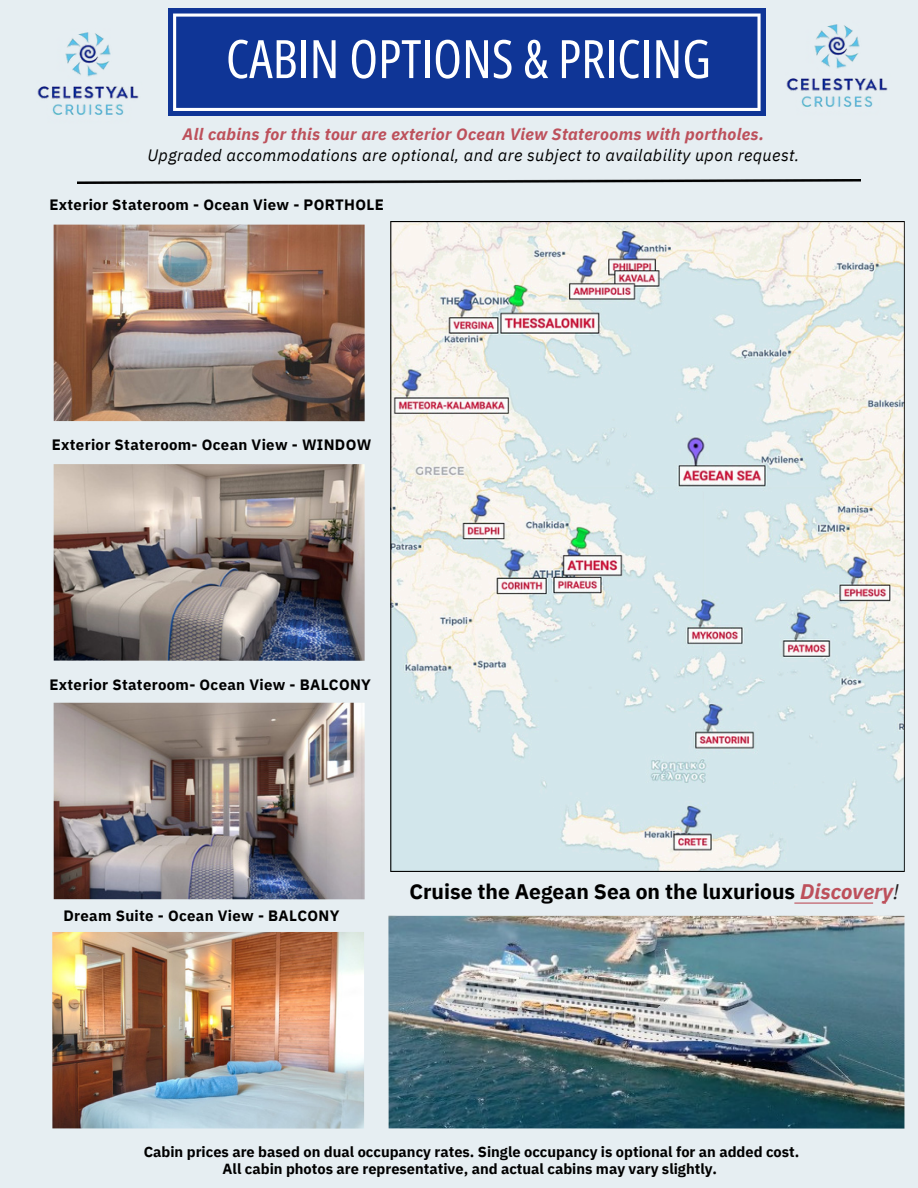
<style>
.page{position:relative;width:918px;height:1188px;background:#e6eef2}
.page>*{position:absolute;margin:0;border:0;box-sizing:border-box;transform-origin:0 0}
.t1{font:52.95px "Open Sans Condensed";color:#fff}
.t2{font:700 21px "IBM Plex Sans";color:#000}
.t3{font:italic 16.5px/21.3px "IBM Plex Sans";letter-spacing:.02em;color:#000;text-align:center}
.t4{font:700 15px "IBM Plex Sans";letter-spacing:.02em;color:#000}
.t5{font:700 14.7px/16.8px "IBM Plex Sans";color:#000;text-align:center}
.s1{font-weight:700;color:#bd505b}
.s2{font-style:italic;color:#bd505b}
.s3{font-weight:400;font-style:italic;color:#231f20}
</style>
<div class="page">
<img style="left:54px;top:225px;width:311px;height:196px">
<img style="left:78px;top:179px;width:783px;height:5px">
<div style="left:168px;top:9px;width:597px;height:107px;background:#0f3596"></div>
<svg style="left:173px;top:14px;width:588px;height:97px"></svg>
<img style="left:388px;top:916px;width:516px;height:213px">
<img style="left:54px;top:464px;width:311px;height:197px">
<img style="left:54px;top:703px;width:311px;height:196px">
<img style="left:52px;top:932px;width:312px;height:197px">
<img style="left:390px;top:221px;width:514px;height:651px">
<img style="left:37px;top:32px;width:102px;height:83px">
<svg style="left:794px;top:903px;width:92px;height:1px"></svg>
<img style="left:765px;top:8px;width:123px;height:108px">
<h3 class="t1" style="left:226px;top:22px;width:487px">CABIN OPTIONS &amp; PRICING</h3>
<p class="t3" style="left:147px;top:123px;width:653px"><span class="s1">All cabins for this tour are exterior Ocean View Staterooms with portholes.<br></span>Upgraded accommodations are optional, and are subject to availability upon request.</p>
<p class="t4" style="left:49px;top:194px;width:336px">Exterior Stateroom - Ocean View - PORTHOLE</p>
<p class="t4" style="left:52px;top:434px;width:321px">Exterior Stateroom- Ocean View - WINDOW</p>
<h3 class="t4" style="left:49px;top:675px;width:323px">Exterior Stateroom- Ocean View - BALCONY</h3>
<h3 class="t4" style="left:63px;top:905px;width:278px">Dream Suite - Ocean View - BALCONY</h3>
<h3 class="t2" style="left:409px;top:878px;width:491px">Cruise the Aegean Sea on the luxurious <span class="s2">Discovery</span><span class="s3">!</span></h3>
<p class="t5" style="left:144px;top:1143px;width:657px">Cabin prices are based on dual occupancy rates. Single occupancy is optional for an added cost.<br>All cabin photos are representative, and actual cabins may vary slightly.</p>
</div>
